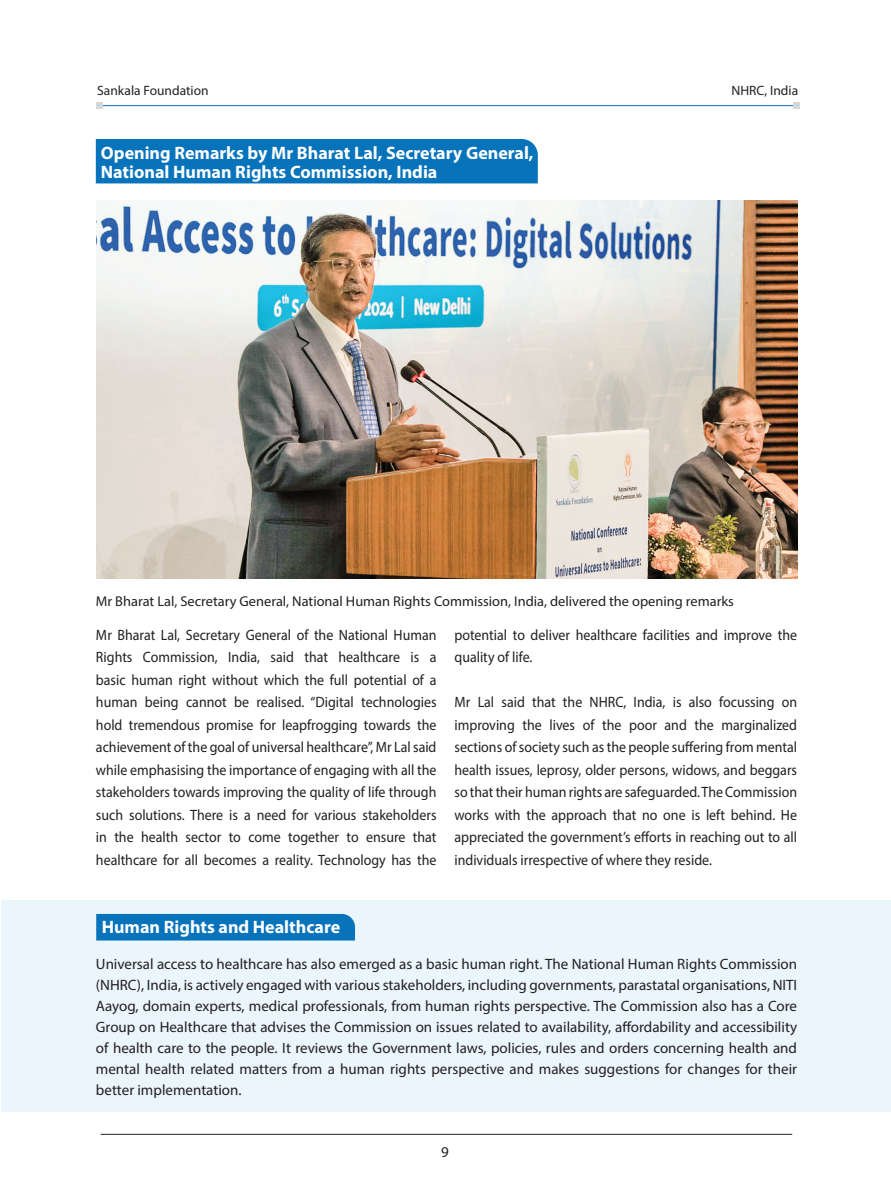
<style>
.page{position:relative;width:891px;height:1188px;background:#fff}
.page>*{position:absolute;margin:0;border:0;box-sizing:border-box;transform-origin:0 0}
.t1{font:700 18px/19.5px "Myriad Pro";color:#fff}
.t2{font:15px/22.5px "Myriad Pro";color:#231f20;text-align:justify;scale:.93 1}
.t3{font:15px/21px "Myriad Pro";color:#231f20;text-align:justify}
.t4{font:14.25px "Myriad Pro";color:#231f20}
.t5{font:13.5px "Myriad Pro";color:#231f20}
</style>
<div class="page">
<div style="left:96px;top:139px;width:442px;height:44px;background:#0773bb"></div>
<hr style="left:101px;top:1134px;width:691px;height:1px;background:#231f20">
<hr style="left:97px;top:105px;width:701px;height:1px;background:#1a6cb6">
<div style="left:96px;top:102px;width:6px;height:7px;background:#d4d8d8"></div>
<div style="left:793px;top:102px;width:7px;height:7px;background:#d4d8d8"></div>
<div style="left:1px;top:901px;width:890px;height:211px;background:#ebf5fc"></div>
<div style="left:96px;top:914px;width:259px;height:27px;background:#0773bb"></div>
<img style="left:96px;top:201px;width:701px;height:377px">
<p class="t5" style="left:97px;top:82px;width:113px">Sankala Foundation</p>
<p class="t5" style="left:732px;top:82px;width:68px">NHRC, India</p>
<p class="t1" style="left:101px;top:142px;width:434px">Opening Remarks by Mr Bharat Lal, Secretary General,<br>National Human Rights Commission, India</p>
<p class="t4" style="left:96px;top:592px;width:640px">Mr Bharat Lal, Secretary General, National Human Rights Commission, India, delivered the opening remarks</p>
<p class="t2" style="left:96px;top:623px;width:368px">Mr Bharat Lal, Secretary General of the National Human Rights Commission, India, said that healthcare is a basic human right without which the full potential of a human being cannot be realised. “Digital technologies hold tremendous promise for leapfrogging towards the achievement of the goal of universal healthcare”, Mr Lal said while emphasising the importance of engaging with all the stakeholders towards improving the quality of life through such solutions. There is a need for various stakeholders in the health sector to come together to ensure that healthcare for all becomes a reality. Technology has the</p>
<p class="t2" style="left:454px;top:623px;width:370px">potential to deliver healthcare facilities and improve the quality of life.</p>
<p class="t2" style="left:454px;top:691px;width:370px">Mr Lal said that the NHRC, India, is also focussing on improving the lives of the poor and the marginalized sections of society such as the people suffering from mental health issues, leprosy, older persons, widows, and beggars so that their human rights are safeguarded. The Commission works with the approach that no one is left behind. He appreciated the government’s efforts in reaching out to all individuals irrespective of where they reside.</p>
<p class="t1" style="left:102px;top:916px;width:240px">Human Rights and Healthcare</p>
<p class="t3" style="left:96px;top:953px;width:703px">Universal access to healthcare has also emerged as a basic human right. The National Human Rights Commission (NHRC), India, is actively engaged with various stakeholders, including governments, parastatal organisations, NITI Aayog, domain experts, medical professionals, from human rights perspective. The Commission also has a Core Group on Healthcare that advises the Commission on issues related to availability, affordability and accessibility of health care to the people. It reviews the Government laws, policies, rules and orders concerning health and mental health related matters from a human rights perspective and makes suggestions for changes for their better implementation.</p>
<p class="t3" style="left:441px;top:1142px;width:9px">9</p>
</div>
